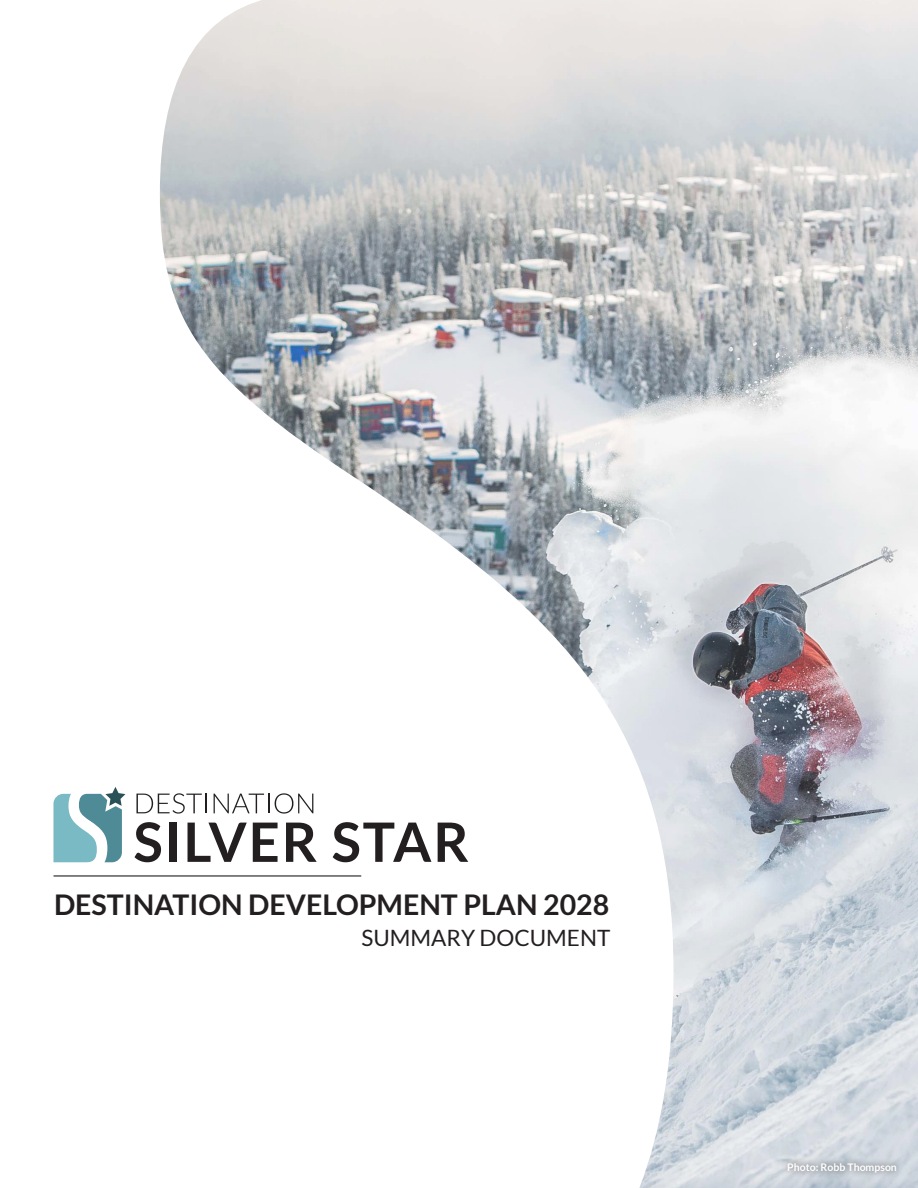
<style>
.page{position:relative;width:918px;height:1188px;background:#fff}
.page>*{position:absolute;margin:0;border:0;box-sizing:border-box;transform-origin:0 0}
.t1{font:700 28.5px "Lato";color:#231f20}
.t2{font:22.5px "Lato";color:#231f20}
.t3{font:700 10.5px "Lato";color:#fff}
</style>
<div class="page">
<img style="left:160px;top:0;width:758px;height:1188px">
<svg style="left:53px;top:787px;width:72px;height:75px"></svg>
<svg style="left:135px;top:822px;width:26px;height:40px"></svg>
<div style="left:169px;top:823px;width:8px;height:39px;background:#231f20"></div>
<svg style="left:188px;top:823px;width:59px;height:39px"></svg>
<svg style="left:253px;top:823px;width:25px;height:39px"></svg>
<svg style="left:286px;top:823px;width:31px;height:39px"></svg>
<svg style="left:333px;top:822px;width:98px;height:40px"></svg>
<svg style="left:438px;top:823px;width:30px;height:39px"></svg>
<svg style="left:136px;top:793px;width:71px;height:21px"></svg>
<svg style="left:214px;top:794px;width:55px;height:19px"></svg>
<svg style="left:275px;top:793px;width:38px;height:21px"></svg>
<hr style="left:54px;top:875px;width:307px;height:2px;background:#231f20">
<div style="left:781px;top:1156px;width:123px;height:23px;background:#231f20;opacity:.75"></div>
<p class="t1" style="left:54px;top:889px;width:557px">DESTINATION DEVELOPMENT PLAN 2028</p>
<p class="t2" style="left:362px;top:925px;width:250px">SUMMARY DOCUMENT</p>
<p class="t3" style="left:787px;top:1161px;width:111px">Photo: Robb Thompson</p>
</div>
